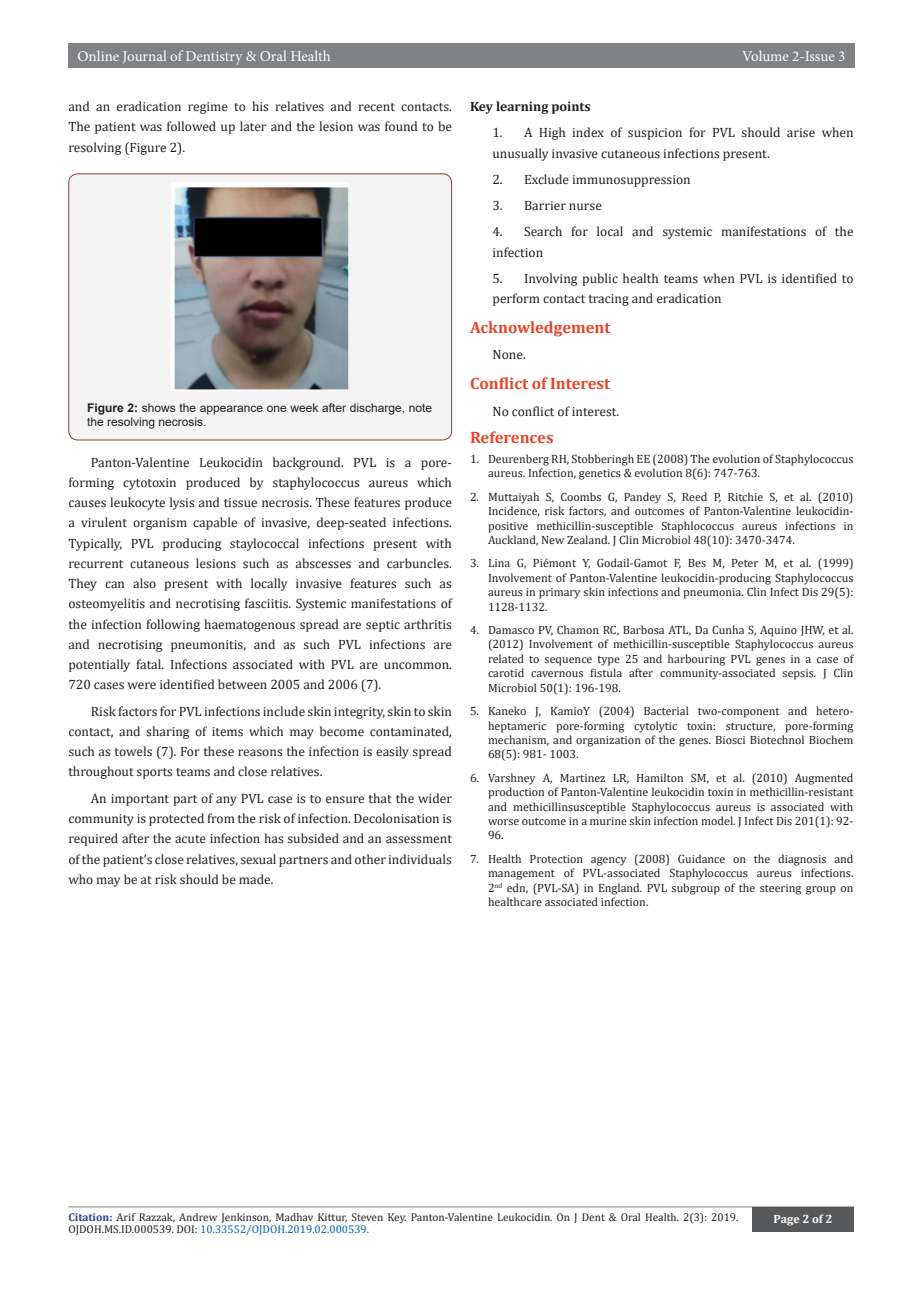
<style>
.page{position:relative;width:922px;height:1292px;background:#fff}
.page>*{position:absolute;margin:0;border:0;box-sizing:border-box;transform-origin:0 0}
.t1{font:700 16.5px "Cambria";color:#e8442a}
.t2{font:15px "Minion Pro";color:#fff}
.t3{font:13.5px/20.2px "Cambria";color:#231f20;text-align:justify}
.t4{font:700 13.5px "Cambria";color:#231f20}
.t5{font:12px/14.4px "Cambria";color:#231f20;text-align:justify}
.t6{font:12px/14.4px "Arial";color:#231f20}
.t7{font:700 12px "Cambria";color:#fff}
.t8{font:11.25px/12px "Cambria";color:#231f20}
.s1{font-weight:700}
.s2{font-weight:700;color:#253f8e}
.s3{color:#0563c1}
</style>
<div class="page">
<div style="left:68px;top:44px;width:786px;height:24px;background:#808285"></div>
<hr style="left:68px;top:1206px;width:786px;height:1px;background:#a8a9ad">
<div style="left:752px;top:1207px;width:102px;height:25px;background:#57585a"></div>
<div style="left:69px;top:174px;width:382px;height:266px;background:#f4f4f4;border-radius:9px"></div>
<div style="left:68px;top:173px;width:384px;height:267px;border:1px solid #824230;border-radius:9px"></div>
<img style="left:172px;top:182px;width:177px;height:209px">
<p class="t2" style="left:77px;top:46px;width:255px">Online Journal of Dentistry &amp; Oral Health</p>
<p class="t2" style="left:742px;top:46px;width:105px">Volume 2-Issue 3</p>
<p class="t3" style="left:68px;top:96px;width:385px">and an eradication regime to his relatives and recent contacts.<br>The patient was followed up later and the lesion was found to be resolving (Figure 2).</p>
<p class="t6" style="left:87px;top:400px;width:346px"><span class="s1">Figure 2:</span> shows the appearance one week after discharge, note the resolving necrosis.</p>
<p class="t3" style="left:68px;top:452px;width:385px;text-indent:22px">Panton-Valentine Leukocidin background. PVL is a pore&shy;forming cytotoxin produced by staphylococcus aureus which causes leukocyte lysis and tissue necrosis. These features produce a virulent organism capable of invasive, deep-seated infections.<br>Typically, PVL producing staylococcal infections present with recurrent cutaneous lesions such as abscesses and carbuncles.<br>They can also present with locally invasive features such as osteomyelitis and necrotising fasciitis. Systemic manifestations of the infection following haematogenous spread are septic arthritis and necrotising pneumonitis, and as such PVL infections are potentially fatal. Infections associated with PVL are uncommon.<br>720 cases were identified between 2005 and 2006 (7).</p>
<p class="t3" style="left:68px;top:701px;width:385px;text-indent:22px">Risk factors for PVL infections include skin integrity, skin to skin contact, and sharing of items which may become contaminated, such as towels (7). For these reasons the infection is easily spread throughout sports teams and close relatives.</p>
<p class="t3" style="left:68px;top:788px;width:385px;text-indent:22px">An important part of any PVL case is to ensure that the wider community is protected from the risk of infection. Decolonisation is required after the acute infection has subsided and an assessment of the patient’s close relatives, sexual partners and other individuals who may be at risk should be made.</p>
<p class="t4" style="left:470px;top:97px;width:122px">Key learning points</p>
<p class="t3" style="left:492px;top:122px;width:362px">1. A High index of suspicion for PVL should arise when unusually invasive cutaneous infections present.</p>
<p class="t3" style="left:492px;top:169px;width:200px">2. Exclude immunosuppression</p>
<p class="t3" style="left:492px;top:195px;width:111px">3. Barrier nurse</p>
<p class="t3" style="left:492px;top:221px;width:362px">4. Search for local and systemic manifestations of the infection</p>
<p class="t3" style="left:492px;top:268px;width:362px">5. Involving public health teams when PVL is identified to perform contact tracing and eradication</p>
<p class="t1" style="left:470px;top:316px;width:142px">Acknowledgement</p>
<p class="t3" style="left:492px;top:344px;width:35px">None.</p>
<p class="t1" style="left:470px;top:372px;width:142px">Conflict of Interest</p>
<p class="t3" style="left:492px;top:401px;width:128px">No conflict of interest.</p>
<p class="t1" style="left:470px;top:425px;width:85px">References</p>
<p class="t5" style="left:488px;top:452px;width:367px;text-indent:-18px">1. Deurenberg RH, Stobberingh EE (2008) The evolution of Staphylococcus aureus. Infection, genetics &amp; evolution 8(6): 747-763.</p>
<p class="t5" style="left:488px;top:489px;width:367px;text-indent:-18px">2. Muttaiyah S, Coombs G, Pandey S, Reed P, Ritchie S, et al. (2010)<br>Incidence, risk factors, and outcomes of Panton-Valentine leukocidin&shy;positive methicillin-susceptible Staphlococcus aureus infections in Auckland, New Zealand. J Clin Microbiol 48(10): 3470-3474.</p>
<p class="t5" style="left:488px;top:556px;width:367px;text-indent:-18px">3. Lina G, Piémont Y, Godail-Gamot F, Bes M, Peter M, et al. (1999)<br>Involvement of Panton-Valentine leukocidin-producing Staphylococcus aureus in primary skin infections and pneumonia. Clin Infect Dis 29(5):<br>1128-1132.</p>
<p class="t5" style="left:488px;top:623px;width:367px;text-indent:-18px">4. Damasco PV, Chamon RC, Barbosa ATL, Da Cunha S, Aquino JHW, et al. (2012) Involvement of methicillin-susceptible Staphylococcus aureus related to sequence type 25 and harbouring PVL genes in a case of carotid cavernous fistula after community-associated sepsis. J Clin Microbiol 50(1): 196-198.</p>
<p class="t5" style="left:488px;top:704px;width:367px;text-indent:-18px">5. Kaneko J, KamioY (2004) Bacterial two-component and hetero&shy;heptameric pore-forming cytolytic toxin: structure, pore-forming mechanism, and organization of the genes. Biosci Biotechnol Biochem 68(5): 981- 1003.</p>
<p class="t5" style="left:488px;top:770px;width:367px;text-indent:-18px">6. Varshney A, Martinez LR, Hamilton SM, et al. (2010) Augmented production of Panton-Valentine leukocidin toxin in methicillin-resistant and methicillinsusceptible Staphylococcus aureus is associated with worse outcome in a murine skin infection model. J Infect Dis 201(1): 92- 96.</p>
<p class="t5" style="left:488px;top:851px;width:367px;text-indent:-18px">7. Health Protection agency (2008) Guidance on the diagnosis and management of PVL-associated Staphylococcus aureus infections.<br>2<sup>nd</sup> edn, (PVL-SA) in England. PVL subgroup of the steering group on healthcare associated infection.</p>
<p class="t8" style="left:68px;top:1211px;width:671px"><span class="s2">Citation:</span> Arif Razzak, Andrew Jenkinson, Madhav Kittur, Steven Key. Panton-Valentine Leukocidin. On J Dent &amp; Oral Health. 2(3): 2019.<br>OJDOH.MS.ID.000539. DOI: <span class="s3">10.33552/OJDOH.2019.02.000539.</span></p>
<p class="t7" style="left:773px;top:1210px;width:60px">Page 2 of 2</p>
</div>
